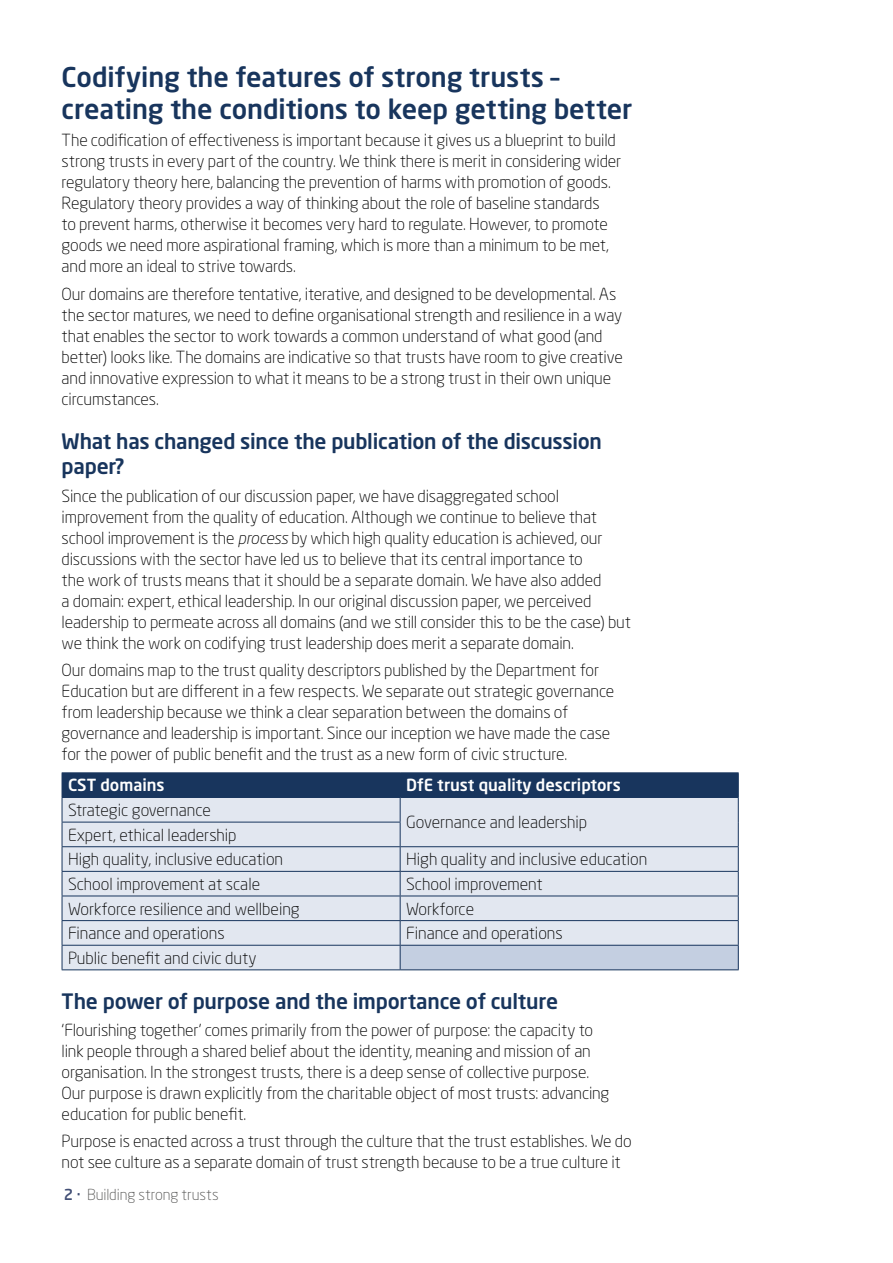
<style>
.page{position:relative;width:893px;height:1263px;background:#fff}
.page>*{position:absolute;margin:0;border:0;box-sizing:border-box;transform-origin:0 0}
.t1{font:500 27px/32.4px "Neo Sans Pro";letter-spacing:-.005em;color:#18355d}
.t2{font:500 21px/25.2px "Neo Sans Pro";letter-spacing:-.01em;color:#18355d}
.t3{font:300 16.5px/21px "Neo Sans Pro";letter-spacing:-.01em;color:#000}
.t4{font:500 16.5px "Neo Sans Pro";color:#fff}
.t5{font:300 15px "Neo Sans Pro";letter-spacing:-.005em;color:#575756}
.s1{font-style:italic}
.s2{font-weight:500;color:#424f75}
</style>
<div class="page">
<hr style="left:62px;top:772px;width:338px;height:1px;background:#18355d">
<hr style="left:400px;top:772px;width:339px;height:1px;background:#18355d">
<svg style="left:62px;top:773px;width:677px;height:196px;background:#c0c9d7"></svg>
<hr style="left:62px;top:969px;width:338px;height:1px;background:#18355d">
<hr style="left:400px;top:969px;width:339px;height:1px;background:#18355d">
<h1 class="t1" style="left:62px;top:60px;width:572px">Codifying the features of strong trusts – creating the conditions to keep getting better</h1>
<p class="t3" style="left:62px;top:130px;width:561px">The codification of effectiveness is important because it gives us a blueprint to build strong trusts in every part of the country. We think there is merit in considering wider regulatory theory here, balancing the prevention of harms with promotion of goods.<br>Regulatory theory provides a way of thinking about the role of baseline standards<br>to prevent harms, otherwise it becomes very hard to regulate. However, to promote goods we need more aspirational framing, which is more than a minimum to be met, and more an ideal to strive towards.</p>
<p class="t3" style="left:62px;top:283px;width:563px">Our domains are therefore tentative, iterative, and designed to be developmental. As the sector matures, we need to define organisational strength and resilience in a way that enables the sector to work towards a common understand of what good (and better) looks like. The domains are indicative so that trusts have room to give creative and innovative expression to what it means to be a strong trust in their own unique circumstances.</p>
<p class="t2" style="left:62px;top:428px;width:542px">What has changed since the publication of the discussion paper?</p>
<p class="t3" style="left:62px;top:485px;width:571px">Since the publication of our discussion paper, we have disaggregated school improvement from the quality of education. Although we continue to believe that school improvement is the <span class="s1">process</span> by which high quality education is achieved, our discussions with the sector have led us to believe that its central importance to<br>the work of trusts means that it should be a separate domain. We have also added<br>a domain: expert, ethical leadership. In our original discussion paper, we perceived leadership to permeate across all domains (and we still consider this to be the case) but we think the work on codifying trust leadership does merit a separate domain.</p>
<p class="t3" style="left:62px;top:659px;width:554px">Our domains map to the trust quality descriptors published by the Department for Education but are different in a few respects. We separate out strategic governance from leadership because we think a clear separation between the domains of governance and leadership is important. Since our inception we have made the case for the power of public benefit and the trust as a new form of civic structure.</p>
<p class="t4" style="left:68px;top:775px;width:98px">CST domains</p>
<p class="t4" style="left:406px;top:775px;width:216px">DfE trust quality descriptors</p>
<p class="t3" style="left:68px;top:799px;width:144px">Strategic governance</p>
<p class="t3" style="left:406px;top:812px;width:183px">Governance and leadership</p>
<p class="t3" style="left:68px;top:822px;width:217px;line-height:24.6px">Expert, ethical leadership<br>High quality, inclusive education</p>
<p class="t3" style="left:406px;top:849px;width:243px">High quality and inclusive education</p>
<p class="t3" style="left:68px;top:873px;width:194px">School improvement at scale</p>
<p class="t3" style="left:406px;top:873px;width:138px">School improvement</p>
<p class="t3" style="left:68px;top:898px;width:233px">Workforce resilience and wellbeing</p>
<p class="t3" style="left:406px;top:898px;width:70px">Workforce</p>
<p class="t3" style="left:68px;top:922px;width:158px">Finance and operations</p>
<p class="t3" style="left:406px;top:922px;width:158px">Finance and operations</p>
<p class="t3" style="left:68px;top:947px;width:190px">Public benefit and civic duty</p>
<p class="t2" style="left:62px;top:988px;width:498px">The power of purpose and the importance of culture</p>
<p class="t3" style="left:62px;top:1019px;width:549px">‘Flourishing together’ comes primarily from the power of purpose: the capacity to link people through a shared belief about the identity, meaning and mission of an organisation. In the strongest trusts, there is a deep sense of collective purpose.<br>Our purpose is drawn explicitly from the charitable object of most trusts: advancing education for public benefit.</p>
<p class="t3" style="left:62px;top:1131px;width:572px">Purpose is enacted across a trust through the culture that the trust establishes. We do not see culture as a separate domain of trust strength because to be a true culture it</p>
<p class="t5" style="left:64px;top:1185px;width:156px"><span class="s2">2 ·</span> Building strong trusts</p>
</div>
